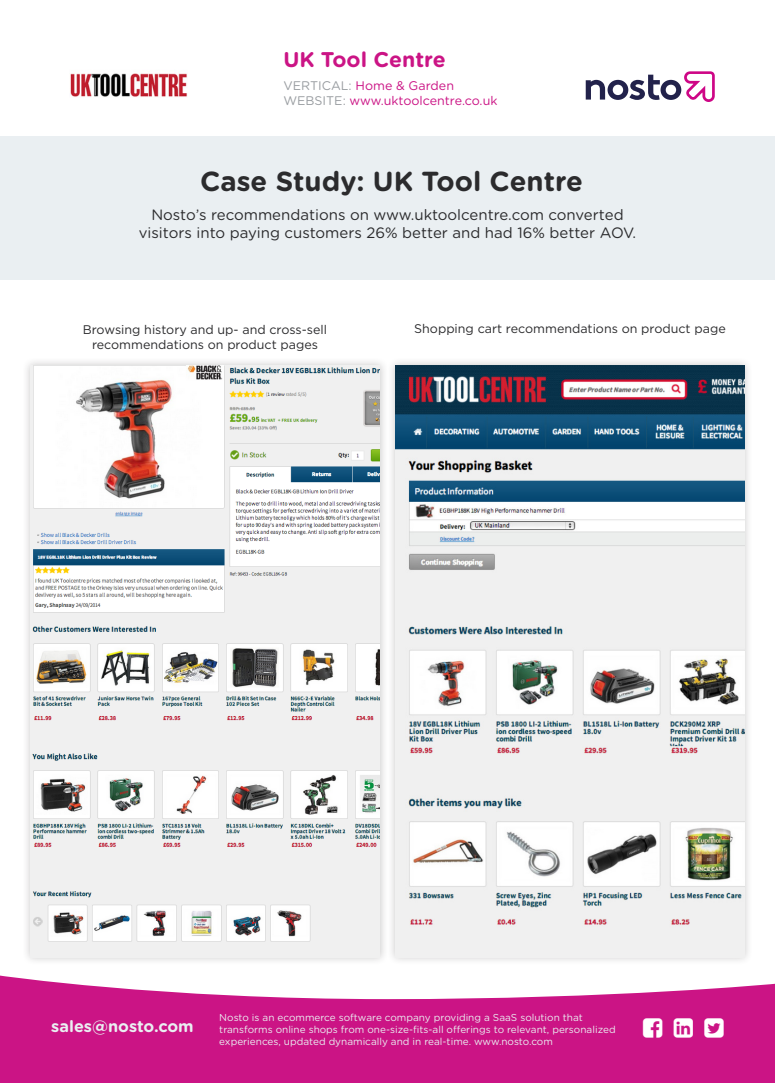
<style>
.page{position:relative;width:775px;height:1083px;background:#fff}
.page>*{position:absolute;margin:0;border:0;box-sizing:border-box;transform-origin:0 0}
.Buble_top{font:700 27.5px "Gotham Rounded";color:#2b2b2d}
.t1{font:700 21.25px "Gotham Rounded";color:#cb1485}
.t2{font:700 16.25px "Gotham Rounded";color:#eaeff2}
.Buble_top-2{font:15px/18px "Gotham Rounded";color:#2b2b2d;text-align:center}
.Paragraph{font:12.5px/15px "Gotham";color:#2b2b2d;text-align:center}
.t3{font:12.5px/15px "Gotham Rounded";color:#cb1485}
.t4{font:10px/12px "Gotham Rounded";color:#eaeff2}
.s1{color:#999da1}
</style>
<div class="page">
<img style="left:70px;top:73px;width:117px;height:24px">
<svg style="left:0;top:975px;width:774px;height:107px;fill:#cb1485"></svg>
<svg style="left:585px;top:71px;width:129px;height:31px"></svg>
<div style="left:0;top:136px;width:774px;height:143px;background:#eaeff2"></div>
<div style="left:22px;top:356px;width:366px;height:609px;background:#231f20;opacity:.24"></div>
<img style="left:30px;top:365px;width:350px;height:592px">
<div style="left:386px;top:357px;width:366px;height:608px;background:#f0f0f0"></div>
<img style="left:395px;top:365px;width:349px;height:561px">
<svg style="left:642px;top:1017px;width:20px;height:20px"></svg>
<svg style="left:673px;top:1017px;width:19px;height:20px"></svg>
<svg style="left:704px;top:1017px;width:19px;height:20px"></svg>
<h2 class="t1" style="left:283px;top:44px;width:164px">UK Tool Centre</h2>
<p class="t3" style="left:283px;top:77px;width:215px"><span class="s1">VERTICAL:</span> Home &amp; Garden<br><span class="s1">WEBSITE:</span> www.uktoolcentre.co.uk</p>
<p class="Buble_top" style="left:200px;top:161px;width:384px">Case Study: UK Tool Centre</p>
<p class="Buble_top-2" style="left:139px;top:205px;width:498px">Nosto’s recommendations on www.uktoolcentre.com converted visitors into paying customers 26% better and had 16% better AOV.</p>
<p class="Paragraph" style="left:83px;top:322px;width:246px">Browsing history and up- and cross-sell recommendations on product pages</p>
<p class="Paragraph" style="left:414px;top:321px;width:313px">Shopping cart recommendations on product page</p>
<h3 class="t2" style="left:51px;top:1014px;width:144px">sales@nosto.com</h3>
<p class="t4" style="left:219px;top:1011px;width:397px">Nosto is an ecommerce software company providing a SaaS solution that transforms online shops from one-size-fits-all offerings to relevant, personalized experiences, updated dynamically and in real-time. www.nosto.com</p>
</div>
